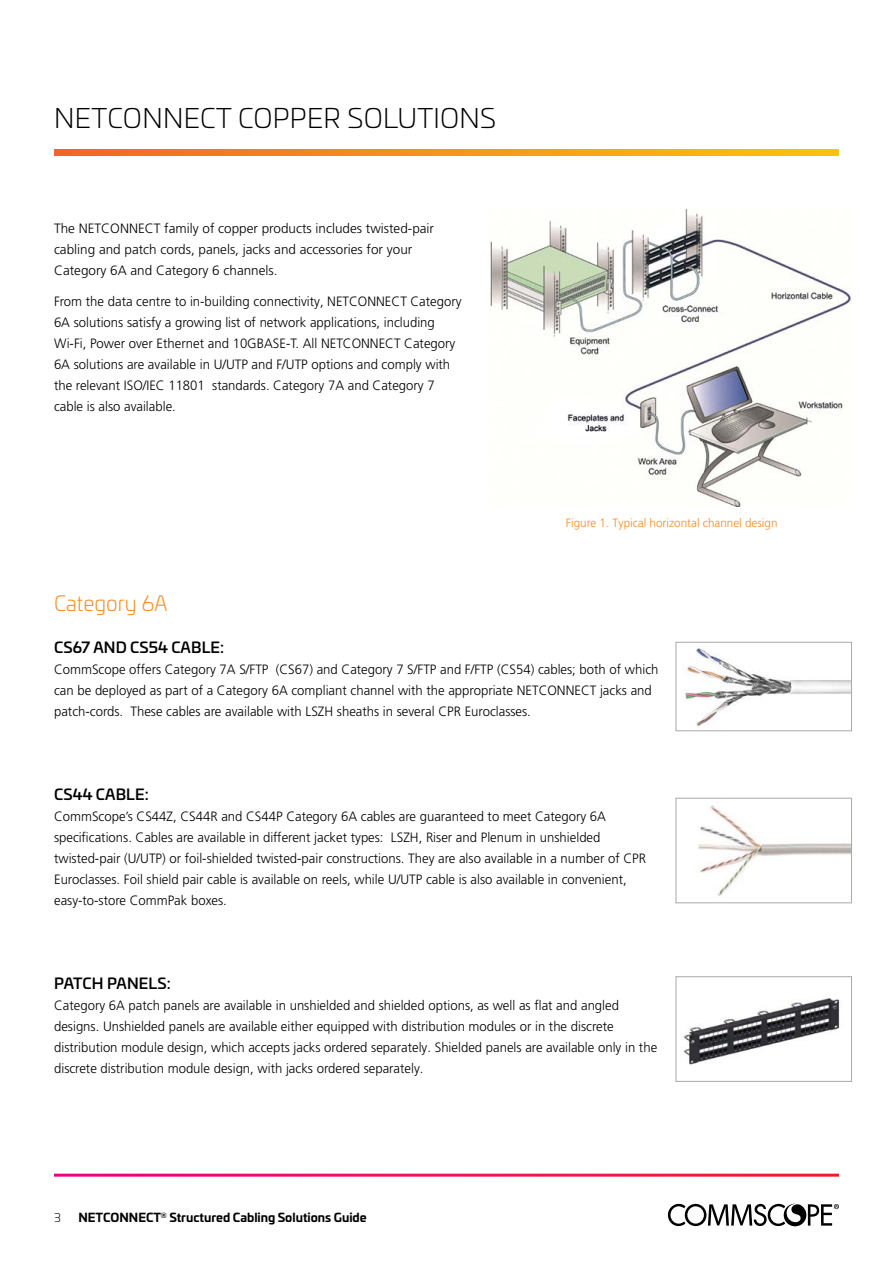
<style>
.page{position:relative;width:893px;height:1263px;background:#fff}
.page>*{position:absolute;margin:0;border:0;box-sizing:border-box;transform-origin:0 0}
.t1{font:300 27px "Univia Pro";letter-spacing:.01em;color:#000}
.t2{font:300 21px "Univia Pro";color:#f68b1f}
.t3{font:500 15px "Univia Pro";letter-spacing:.01em;color:#000}
.t4{font:300 13.5px/21px "Frutiger LT Pro";color:#000}
.t5{font:700 12px "Univia Pro";color:#000}
.t6{font:300 12px "Frutiger LT Pro";color:#f68b1f}
.t7{font:300 12px "Univia Pro";color:#000}
</style>
<div class="page">
<svg style="left:54px;top:149px;width:785px;height:7px;background:#f7931b"></svg>
<img style="left:490px;top:210px;width:361px;height:296px">
<img style="left:685px;top:648px;width:165px;height:78px">
<div style="left:676px;top:642px;width:176px;height:89px;border:1px solid #a7a9ac"></div>
<img style="left:698px;top:805px;width:152px;height:91px">
<div style="left:676px;top:798px;width:176px;height:105px;border:1px solid #a7a9ac"></div>
<img style="left:683px;top:998px;width:157px;height:67px">
<div style="left:676px;top:976px;width:176px;height:105px;border:1px solid #a7a9ac"></div>
<svg style="left:668px;top:1203px;width:171px;height:23px"></svg>
<h1 class="t1" style="left:54px;top:99px;width:443px">NETCONNECT COPPER SOLUTIONS</h1>
<p class="t4" style="left:54px;top:217px;width:382px">The NETCONNECT family of copper products includes twisted-pair cabling and patch cords, panels, jacks and accessories for your<br>Category 6A and Category 6 channels.</p>
<p class="t4" style="left:54px;top:291px;width:409px">From the data centre to in-building connectivity, NETCONNECT Category 6A solutions satisfy a growing list of network applications, including Wi-Fi, Power over Ethernet and 10GBASE-T. All NETCONNECT Category 6A solutions are available in U/UTP and F/UTP options and comply with the relevant ISO/IEC 11801 standards. Category 7A and Category 7 cable is also available.</p>
<p class="t6" style="left:566px;top:515px;width:213px">Figure 1. Typical horizontal channel design</p>
<h2 class="t2" style="left:54px;top:588px;width:115px">Category 6A</h2>
<p class="t3" style="left:54px;top:635px;width:172px">CS67 AND CS54 CABLE:</p>
<p class="t4" style="left:54px;top:658px;width:606px">CommScope offers Category 7A S/FTP (CS67) and Category 7 S/FTP and F/FTP (CS54) cables; both of which can be deployed as part of a Category 6A compliant channel with the appropriate NETCONNECT jacks and patch-cords. These cables are available with LSZH sheaths in several CPR Euroclasses.</p>
<p class="t3" style="left:54px;top:782px;width:96px">CS44 CABLE:</p>
<p class="t4" style="left:54px;top:805px;width:593px">CommScope’s CS44Z, CS44R and CS44P Category 6A cables are guaranteed to meet Category 6A specifications. Cables are available in different jacket types: LSZH, Riser and Plenum in unshielded twisted-pair (U/UTP) or foil-shielded twisted-pair constructions. They are also available in a number of CPR Euroclasses. Foil shield pair cable is available on reels, while U/UTP cable is also available in convenient, easy-to-store CommPak boxes.</p>
<p class="t3" style="left:54px;top:971px;width:118px">PATCH PANELS:</p>
<p class="t4" style="left:54px;top:994px;width:605px">Category 6A patch panels are available in unshielded and shielded options, as well as flat and angled designs. Unshielded panels are available either equipped with distribution modules or in the discrete distribution module design, which accepts jacks ordered separately. Shielded panels are available only in the discrete distribution module design, with jacks ordered separately.</p>
<p class="t7" style="left:54px;top:1209px;width:8px">3</p>
<p class="t5" style="left:78px;top:1208px;width:290px">NETCONNECT<sup>®</sup> Structured Cabling Solutions Guide</p>
</div>
